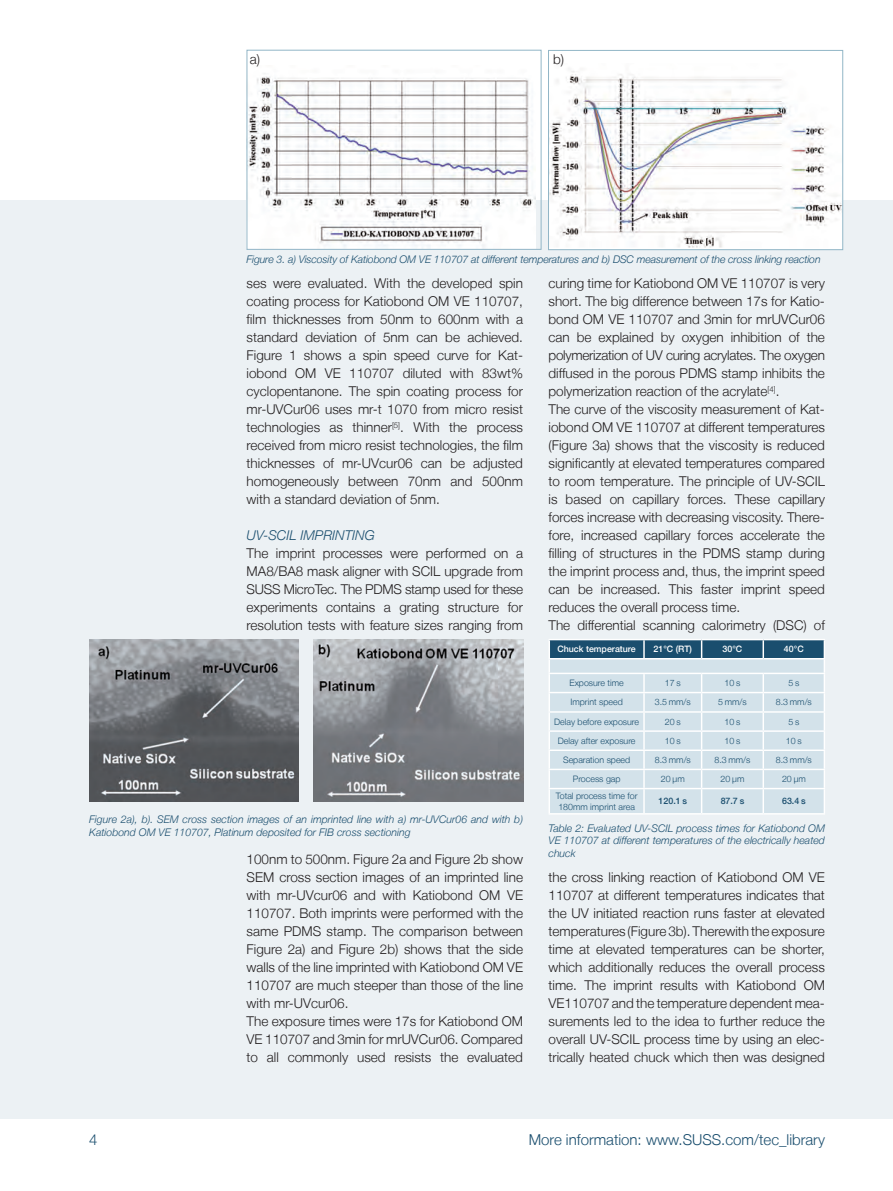
<style>
.page{position:relative;width:893px;height:1191px;background:#fff}
.page>*{position:absolute;margin:0;border:0;box-sizing:border-box;transform-origin:0 0}
.t1{font:300 15px "Helvetica Neue LT";color:#1a4e6e}
.t2{font:300 13.5px/18px "Helvetica Neue LT";color:#231f20;text-align:justify}
.t3{font:italic 300 13.5px "Helvetica Neue LT";color:#1a4e6e}
.t4{font:italic 300 10.5px/12.6px "Helvetica Neue LT";color:#1a4e6e}
.t5{font:300 8.85px/10.6px "Helvetica Neue LT";color:#1a4e6e}
.t6{font:500 8.85px "Helvetica Neue LT";color:#fff}
.t7{font:500 8.85px "Helvetica Neue LT";color:#1a4e6e}
</style>
<div class="page">
<div style="left:0;top:200px;width:893px;height:918px;background:#ecf1f4"></div>
<hr style="left:644px;top:813px;width:58px;height:1px;background:#fff">
<hr style="left:702px;top:813px;width:61px;height:1px;background:#fff">
<hr style="left:763px;top:813px;width:62px;height:1px;background:#fff">
<svg style="left:549px;top:639px;width:276px;height:174px;background:#c4d5df"></svg>
<hr style="left:762px;top:789px;width:2px;height:24px;background:#fff">
<hr style="left:549px;top:730px;width:95px;height:2px;background:#fff">
<hr style="left:549px;top:749px;width:95px;height:2px;background:#fff">
<hr style="left:549px;top:768px;width:95px;height:2px;background:#fff">
<hr style="left:549px;top:788px;width:95px;height:1px;background:#fff">
<hr style="left:549px;top:813px;width:95px;height:1px;background:#fff">
<img style="left:89px;top:639px;width:209px;height:162px">
<img style="left:313px;top:639px;width:210px;height:162px">
<img style="left:550px;top:71px;width:291px;height:177px">
<div style="left:548px;top:50px;width:295px;height:200px;border:1px solid #92b6c7"></div>
<img style="left:249px;top:73px;width:287px;height:175px">
<div style="left:247px;top:50px;width:294px;height:200px;border:1px solid #92b6c7"></div>
<p class="t2" style="left:250px;top:50px;width:12px">a)</p>
<p class="t2" style="left:553px;top:50px;width:13px">b)</p>
<p class="t4" style="left:247px;top:253px;width:575px">Figure 3. a) Viscosity of Katiobond OM VE 110707 at different temperatures and b) DSC measurement of the cross linking reaction</p>
<p class="t2" style="left:247px;top:274px;width:278px">ses were evaluated. With the developed spin coating process for Katiobond OM VE 110707, film thicknesses from 50nm to 600nm with a standard deviation of 5nm can be achieved.<br>Figure 1 shows a spin speed curve for Kat&shy;iobond OM VE 110707 diluted with 83wt% cyclopentanone. The spin coating process for mr-UVCur06 uses mr-t 1070 from micro resist technologies as thinner<sup>[5]</sup>. With the process received from micro resist technologies, the film thicknesses of mr-UVcur06 can be adjusted homogeneously between 70nm and 500nm with a standard deviation of 5nm.</p>
<p class="t3" style="left:247px;top:527px;width:130px">UV-SCIL IMPRINTING</p>
<p class="t2" style="left:247px;top:544px;width:278px">The imprint processes were performed on a MA8/BA8 mask aligner with SCIL upgrade from SUSS MicroTec. The PDMS stamp used for these experiments contains a grating structure for resolution tests with feature sizes ranging from</p>
<p class="t4" style="left:89px;top:812px;width:435px">Figure 2a), b). SEM cross section images of an imprinted line with a) mr-UVCur06 and with b)<br>Katiobond OM VE 110707, Platinum deposited for FIB cross sectioning</p>
<p class="t2" style="left:247px;top:850px;width:278px">100nm to 500nm. Figure 2a and Figure 2b show SEM cross section images of an imprinted line with mr-UVcur06 and with Katiobond OM VE 110707. Both imprints were performed with the same PDMS stamp. The comparison between Figure 2a) and Figure 2b) shows that the side walls of the line imprinted with Katiobond OM VE 110707 are much steeper than those of the line with mr-UVcur06.</p>
<p class="t2" style="left:247px;top:1012px;width:278px">The exposure times were 17s for Katiobond OM VE 110707 and 3min for mrUVCur06. Compared to all commonly used resists the evaluated</p>
<p class="t2" style="left:549px;top:274px;width:278px">curing time for Katiobond OM VE 110707 is very short. The big difference between 17s for Katio&shy;bond OM VE 110707 and 3min for mrUVCur06 can be explained by oxygen inhibition of the polymerization of UV curing acrylates. The oxygen diffused in the porous PDMS stamp inhibits the polymerization reaction of the acrylate<sup>[4]</sup>.</p>
<p class="t2" style="left:549px;top:400px;width:278px">The curve of the viscosity measurement of Kat&shy;iobond OM VE 110707 at different temperatures (Figure 3a) shows that the viscosity is reduced significantly at elevated temperatures compared to room temperature. The principle of UV-SCIL is based on capillary forces. These capillary forces increase with decreasing viscosity. There&shy;fore, increased capillary forces accelerate the filling of structures in the PDMS stamp during the imprint process and, thus, the imprint speed can be increased. This faster imprint speed reduces the overall process time.</p>
<p class="t2" style="left:549px;top:616px;width:278px">The differential scanning calorimetry (DSC) of</p>
<p class="t6" style="left:557px;top:644px;width:80px">Chuck temperature</p>
<p class="t6" style="left:654px;top:644px;width:40px">21°C (RT)</p>
<p class="t6" style="left:723px;top:644px;width:21px">30°C</p>
<p class="t6" style="left:784px;top:644px;width:21px">40°C</p>
<p class="t5" style="left:569px;top:677px;width:56px">Exposure time</p>
<p class="t5" style="left:665px;top:677px;width:17px">17 s</p>
<p class="t5" style="left:724px;top:677px;width:17px">10 s</p>
<p class="t5" style="left:788px;top:677px;width:13px">5 s</p>
<p class="t5" style="left:571px;top:696px;width:54px">Imprint speed</p>
<p class="t5" style="left:655px;top:696px;width:38px">3.5 mm/s</p>
<p class="t5" style="left:718px;top:696px;width:30px">5 mm/s</p>
<p class="t5" style="left:776px;top:696px;width:38px">8.3 mm/s</p>
<p class="t5" style="left:554px;top:716px;width:86px">Delay before exposure</p>
<p class="t5" style="left:665px;top:716px;width:17px">20 s</p>
<p class="t5" style="left:724px;top:716px;width:17px">10 s</p>
<p class="t5" style="left:788px;top:716px;width:13px">5 s</p>
<p class="t5" style="left:558px;top:735px;width:79px">Delay after exposure</p>
<p class="t5" style="left:665px;top:735px;width:17px">10 s</p>
<p class="t5" style="left:724px;top:735px;width:17px">10 s</p>
<p class="t5" style="left:786px;top:735px;width:17px">10 s</p>
<p class="t5" style="left:563px;top:754px;width:69px">Separation speed</p>
<p class="t5" style="left:655px;top:754px;width:38px">8.3 mm/s</p>
<p class="t5" style="left:714px;top:754px;width:38px">8.3 mm/s</p>
<p class="t5" style="left:776px;top:754px;width:38px">8.3 mm/s</p>
<p class="t5" style="left:573px;top:773px;width:49px">Process gap</p>
<p class="t5" style="left:661px;top:773px;width:25px">20 µm</p>
<p class="t5" style="left:721px;top:773px;width:25px">20 µm</p>
<p class="t5" style="left:782px;top:773px;width:25px">20 µm</p>
<p class="t5" style="left:556px;top:790px;width:83px">Total process time for<br>180mm imprint area</p>
<p class="t7" style="left:659px;top:796px;width:30px">120.1 s</p>
<p class="t7" style="left:721px;top:796px;width:25px">87.7 s</p>
<p class="t7" style="left:782px;top:796px;width:25px">63.4 s</p>
<p class="t4" style="left:548px;top:821px;width:278px;text-align:justify">Table 2: Evaluated UV-SCIL process times for Katiobond OM VE 110707 at different temperatures of the electrically heated chuck</p>
<p class="t2" style="left:549px;top:868px;width:278px">the cross linking reaction of Katiobond OM VE 110707 at different temperatures indicates that the UV initiated reaction runs faster at elevated temperatures (Figure 3b). Therewith the exposure time at elevated temperatures can be shorter, which additionally reduces the overall process time. The imprint results with Katiobond OM VE110707 and the temperature dependent mea&shy;surements led to the idea to further reduce the overall UV-SCIL process time by using an elec&shy;trically heated chuck which then was designed</p>
<p class="t1" style="left:89px;top:1130px;width:10px">4</p>
<p class="t1" style="left:529px;top:1130px;width:298px">More information: www.SUSS.com/tec_library</p>
</div>
